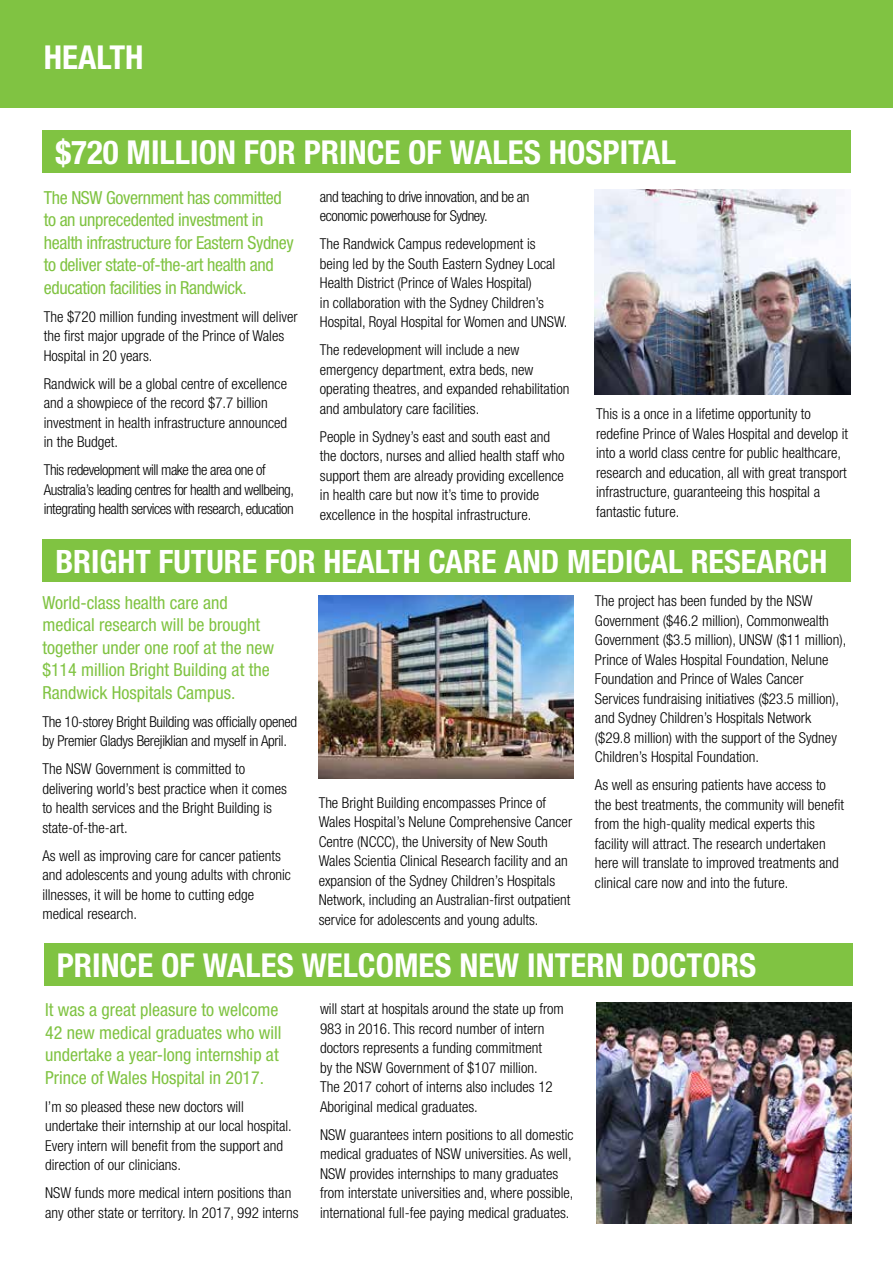
<style>
.page{position:relative;width:893px;height:1263px;background:#fff}
.page>*{position:absolute;margin:0;border:0;box-sizing:border-box;transform-origin:0 0}
.t1{font:700 condensed 33px "Helvetica Neue";color:#fff}
.t2{font:700 condensed 32.25px "Helvetica Neue";color:#fff}
.t3{font:condensed 18px/22.5px "Helvetica Neue";color:#80c342}
.t4{font:condensed 18px/22.5px "Helvetica Neue";letter-spacing:-.02em;color:#80c342}
.t5{font:300 condensed 15px/19.5px "Helvetica Neue";color:#000}
.t6{font:300 condensed 15px/19.5px "Helvetica Neue";letter-spacing:-.03em;color:#000}
.t7{font:300 condensed 15px/19.5px "Helvetica Neue";letter-spacing:-.02em;color:#000}
</style>
<div class="page">
<img style="left:595px;top:190px;width:255px;height:204px">
<div style="left:0;top:0;width:893px;height:107px;background:#80c342"></div>
<div style="left:43px;top:130px;width:808px;height:43px;background:#80c342"></div>
<div style="left:43px;top:539px;width:808px;height:43px;background:#80c342"></div>
<img style="left:318px;top:596px;width:256px;height:183px">
<div style="left:44px;top:943px;width:808px;height:42px;background:#80c342"></div>
<img style="left:597px;top:1002px;width:254px;height:221px">
<h1 class="t1" style="left:44px;top:37px;width:101px">HEALTH</h1>
<h1 class="t1" style="left:55px;top:133px;width:622px">$720 MILLION FOR PRINCE OF WALES HOSPITAL</h1>
<p class="t4" style="left:44px;top:186px;width:252px">The NSW Government has committed to an unprecedented investment in health infrastructure for Eastern Sydney to deliver state-of-the-art health and education facilities in Randwick.</p>
<p class="t5" style="left:44px;top:307px;width:255px">The $720 million funding investment will deliver the first major upgrade of the Prince of Wales<br>Hospital in 20 years.</p>
<p class="t5" style="left:44px;top:374px;width:245px">Randwick will be a global centre of excellence and a showpiece of the record $7.7 billion investment in health infrastructure announced in the Budget.</p>
<p class="t6" style="left:44px;top:460px;width:252px">This redevelopment will make the area one of<br>Australia’s leading centres for health and wellbeing, integrating health services with research, education</p>
<p class="t6" style="left:320px;top:186px;width:211px">and teaching to drive innovation, and be an economic powerhouse for Sydney.</p>
<p class="t5" style="left:320px;top:234px;width:249px">The Randwick Campus redevelopment is being led by the South Eastern Sydney Local Health District (Prince of Wales Hospital)<br>in collaboration with the Sydney Children’s Hospital, Royal Hospital for Women and UNSW.</p>
<p class="t5" style="left:320px;top:340px;width:251px">The redevelopment will include a new emergency department, extra beds, new operating theatres, and expanded rehabilitation and ambulatory care facilities.</p>
<p class="t5" style="left:320px;top:426px;width:246px">People in Sydney’s east and south east and the doctors, nurses and allied health staff who support them are already providing excellence in health care but now it’s time to provide excellence in the hospital infrastructure.</p>
<p class="t5" style="left:596px;top:404px;width:254px">This is a once in a lifetime opportunity to redefine Prince of Wales Hospital and develop it into a world class centre for public healthcare, research and education, all with great transport infrastructure, guaranteeing this hospital a fantastic future.</p>
<h2 class="t2" style="left:55px;top:542px;width:774px">BRIGHT FUTURE FOR HEALTH CARE AND MEDICAL RESEARCH</h2>
<p class="t3" style="left:42px;top:591px;width:233px">World-class health care and medical research will be brought together under one roof at the new $114 million Bright Building at the<br>Randwick Hospitals Campus.</p>
<p class="t7" style="left:42px;top:711px;width:256px">The 10-storey Bright Building was officially opened by Premier Gladys Berejiklian and myself in April.</p>
<p class="t5" style="left:42px;top:759px;width:246px">The NSW Government is committed to delivering world’s best practice when it comes to health services and the Bright Building is state-of-the-art.</p>
<p class="t5" style="left:42px;top:845px;width:250px">As well as improving care for cancer patients and adolescents and young adults with chronic illnesses, it will be home to cutting edge medical research.</p>
<p class="t5" style="left:595px;top:591px;width:253px">The project has been funded by the NSW Government ($46.2 million), Commonwealth Government ($3.5 million), UNSW ($11 million), Prince of Wales Hospital Foundation, Nelune Foundation and Prince of Wales Cancer Services fundraising initiatives ($23.5 million), and Sydney Children’s Hospitals Network ($29.8 million) with the support of the Sydney Children’s Hospital Foundation.</p>
<p class="t5" style="left:595px;top:775px;width:251px">As well as ensuring patients have access to the best treatments, the community will benefit from the high-quality medical experts this facility will attract. The research undertaken here will translate to improved treatments and clinical care now and into the future.</p>
<p class="t5" style="left:319px;top:792px;width:255px">The Bright Building encompasses Prince of Wales Hospital’s Nelune Comprehensive Cancer Centre (NCCC), the University of New South Wales Scientia Clinical Research facility and an expansion of the Sydney Children’s Hospitals Network, including an Australian-first outpatient service for adolescents and young adults.</p>
<h1 class="t1" style="left:57px;top:945px;width:701px">PRINCE OF WALES WELCOMES NEW INTERN DOCTORS</h1>
<p class="t3" style="left:45px;top:999px;width:238px">It was a great pleasure to welcome 42 new medical graduates who will undertake a year-long internship at Prince of Wales Hospital in 2017.</p>
<p class="t5" style="left:45px;top:1097px;width:248px">I’m so pleased these new doctors will undertake their internship at our local hospital.<br>Every intern will benefit from the support and direction of our clinicians.</p>
<p class="t5" style="left:45px;top:1183px;width:255px">NSW funds more medical intern positions than any other state or territory. In 2017, 992 interns</p>
<p class="t5" style="left:320px;top:999px;width:245px">will start at hospitals around the state up from 983 in 2016. This record number of intern doctors represents a funding commitment<br>by the NSW Government of $107 million.<br>The 2017 cohort of interns also includes 12<br>Aboriginal medical graduates.</p>
<p class="t5" style="left:320px;top:1124px;width:255px">NSW guarantees intern positions to all domestic medical graduates of NSW universities. As well, NSW provides internships to many graduates from interstate universities and, where possible, international full-fee paying medical graduates.</p>
</div>
